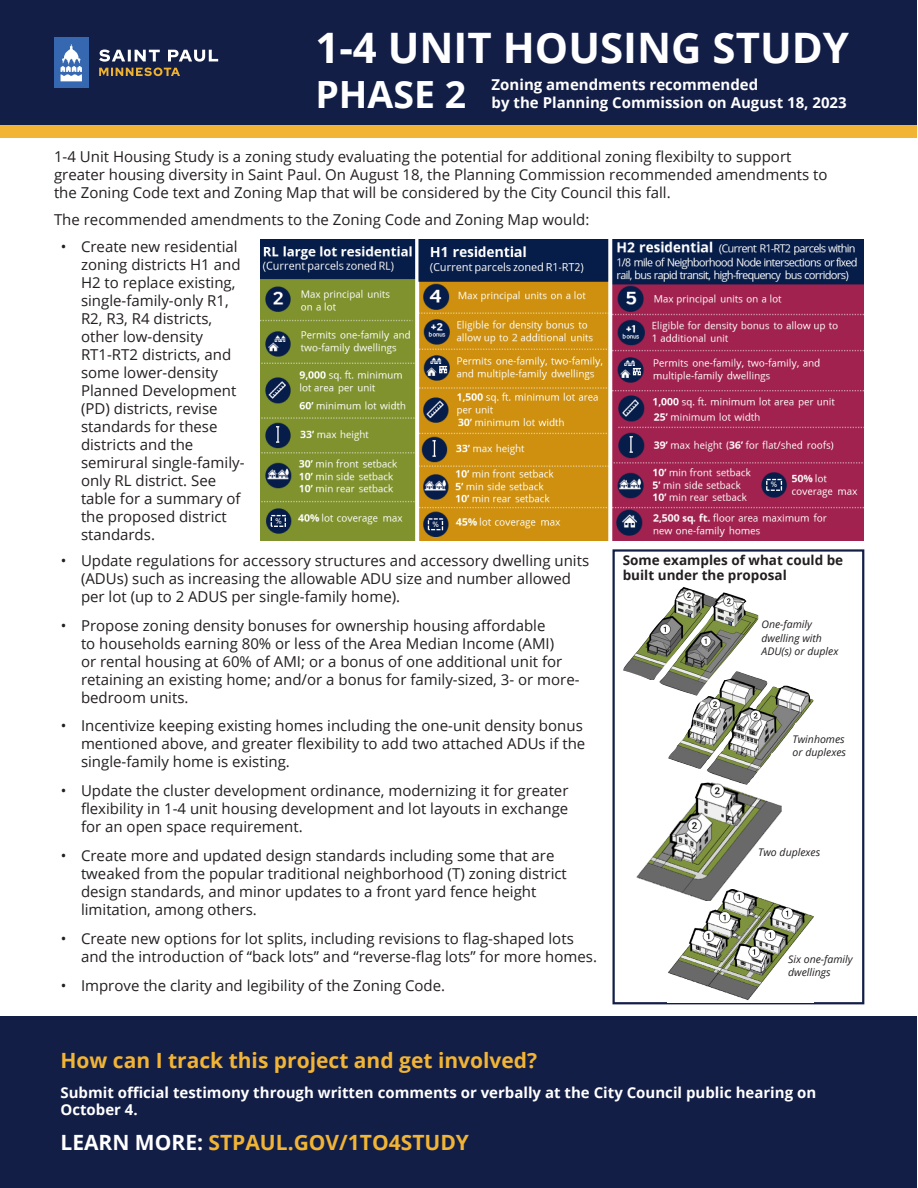
<style>
.page{position:relative;width:918px;height:1188px;background:#fff}
.page>*{position:absolute;margin:0;border:0;box-sizing:border-box;transform-origin:0 0}
.t1{font:700 42px "Open Sans";color:#fff}
.t2{font:700 37.5px "Open Sans";color:#fff}
.t3{font:700 21px "Open Sans";color:#f1b434}
.t4{font:15px/18px "Open Sans";color:#231f20}
.t5{font:700 15px/16.5px "Open Sans";color:#fff}
.t6{font:700 13.5px/15px "Open Sans";color:#231f20}
.t7{font:italic 10.5px/13.5px "Open Sans";color:#231f20}
.s1{color:#fff}
</style>
<div class="page">
<div style="left:1px;top:0;width:916px;height:126px;background:#131e47"></div>
<div style="left:1px;top:125px;width:916px;height:12px;background:#f1b434"></div>
<div style="left:612px;top:549px;width:252px;height:455px;border:2px solid #131e47"></div>
<img style="left:668px;top:901px;width:146px;height:101px">
<img style="left:636px;top:785px;width:146px;height:116px">
<img style="left:668px;top:678px;width:146px;height:107px">
<img style="left:623px;top:587px;width:135px;height:109px">
<div style="left:54px;top:38px;width:35px;height:50px;background:#3668b2"></div>
<svg style="left:61px;top:44px;width:21px;height:37px"></svg>
<svg style="left:99px;top:50px;width:119px;height:12px"></svg>
<svg style="left:99px;top:68px;width:81px;height:8px"></svg>
<div style="left:1px;top:1016px;width:916px;height:171px;background:#131e47"></div>
<img style="left:261px;top:239px;width:603px;height:301px">
<p class="t1" style="left:315px;top:19px;width:535px">1-4 UNIT HOUSING STUDY</p>
<p class="t2" style="left:315px;top:68px;width:152px">PHASE 2</p>
<p class="t5" style="left:492px;top:76px;width:268px">Zoning amendments recommended</p>
<p class="t5" style="left:492px;top:94px;width:357px">by the Planning Commission on August 18, 2023</p>
<p class="t4" style="left:54px;top:147px;width:775px">1-4 Unit Housing Study is a zoning study evaluating the potential for additional zoning flexibilty to support greater housing diversity in Saint Paul. On August 18, the Planning Commission recommended amendments to the Zoning Code text and Zoning Map that will be considered by the City Council this fall.</p>
<p class="t4" style="left:54px;top:210px;width:537px">The recommended amendments to the Zoning Code and Zoning Map would:</p>
<p class="t4" style="left:81px;top:237px;width:165px;text-indent:-20px">• Create new residential zoning districts H1 and<br>H2 to replace existing, single-family-only R1,<br>R2, R3, R4 districts, other low-density<br>RT1-RT2 districts, and some lower-density<br>Planned Development (PD) districts, revise standards for these districts and the semirural single-family&shy;only RL district. See table for a summary of the proposed district standards.</p>
<p class="t4" style="left:81px;top:551px;width:510px;text-indent:-20px">• Update regulations for accessory structures and accessory dwelling units (ADUs) such as increasing the allowable ADU size and number allowed per lot (up to 2 ADUS per single-family home).</p>
<p class="t4" style="left:81px;top:616px;width:500px;text-indent:-20px">• Propose zoning density bonuses for ownership housing affordable<br>to households earning 80% or less of the Area Median Income (AMI)<br>or rental housing at 60% of AMI; or a bonus of one additional unit for retaining an existing home; and/or a bonus for family-sized, 3- or more&shy;bedroom units.</p>
<p class="t4" style="left:81px;top:716px;width:506px;text-indent:-20px">• Incentivize keeping existing homes including the one-unit density bonus mentioned above, and greater flexibility to add two attached ADUs if the single-family home is existing.</p>
<p class="t4" style="left:81px;top:781px;width:489px;text-align:justify;text-indent:-20px">• Update the cluster development ordinance, modernizing it for greater flexibility in 1-4 unit housing development and lot layouts in exchange for an open space requirement.</p>
<p class="t4" style="left:81px;top:846px;width:487px;text-indent:-20px">• Create more and updated design standards including some that are tweaked from the popular traditional neighborhood (T) zoning district design standards, and minor updates to a front yard fence height limitation, among others.</p>
<p class="t4" style="left:81px;top:929px;width:518px;text-indent:-20px">• Create new options for lot splits, including revisions to flag-shaped lots and the introduction of “back lots” and “reverse-flag lots” for more homes.</p>
<p class="t4" style="left:61px;top:976px;width:386px">• Improve the clarity and legibility of the Zoning Code.</p>
<p class="t6" style="left:623px;top:552px;width:222px">Some examples of what could be built under the proposal</p>
<p class="t7" style="left:762px;top:618px;width:78px">One-family dwelling with<br>ADU(s) or duplex</p>
<p class="t7" style="left:793px;top:732px;width:55px">Twinhomes or duplexes</p>
<p class="t7" style="left:758px;top:846px;width:64px">Two duplexes</p>
<p class="t7" style="left:788px;top:952px;width:66px">Six one-family dwellings</p>
<p class="t3" style="left:60px;top:1046px;width:478px">How can I track this project and get involved?</p>
<p class="t5" style="left:60px;top:1084px;width:757px">Submit official testimony through written comments or verbally at the City Council public hearing on<br>October 4.</p>
<p class="t3" style="left:60px;top:1128px;width:410px"><span class="s1">LEARN MORE:</span> STPAUL.GOV/1TO4STUDY</p>
</div>
